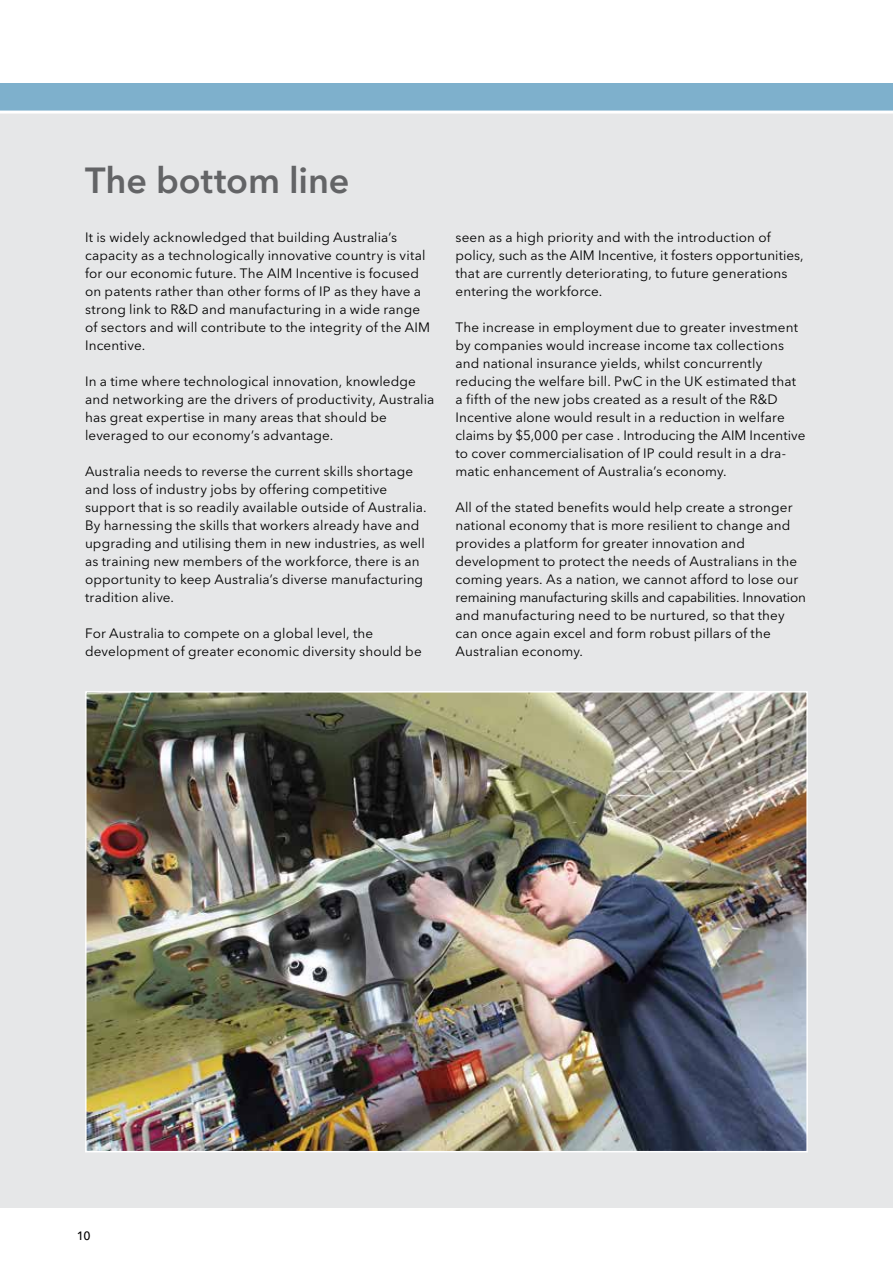
<style>
.page{position:relative;width:893px;height:1263px;background:#fff}
.page>*{position:absolute;margin:0;border:0;box-sizing:border-box;transform-origin:0 0}
.t1{font:600 36px "Avenir Next LT Pro";color:#636466}
.t2{font:13.5px/18px "Avenir Next LT Pro";letter-spacing:.01em;color:#000}
.t3{font:500 12px "Avenir Next LT Pro";color:#000}
</style>
<div class="page">
<div style="left:0;top:114px;width:893px;height:1094px;background:#e6e7e8"></div>
<div style="left:0;top:83px;width:893px;height:28px;background:#7eb0cc"></div>
<img style="left:88px;top:694px;width:717px;height:455px">
<div style="left:85px;top:691px;width:723px;height:461px;border:2px solid #fff"></div>
<h1 class="t1" style="left:85px;top:159px;width:266px">The bottom line</h1>
<p class="t2" style="left:85px;top:228px;width:347px">It is widely acknowledged that building Australia’s capacity as a technologically innovative country is vital for our economic future. The AIM Incentive is focused on patents rather than other forms of IP as they have a strong link to R&amp;D and manufacturing in a wide range of sectors and will contribute to the integrity of the AIM Incentive.</p>
<p class="t2" style="left:85px;top:372px;width:351px">In a time where technological innovation, knowledge and networking are the drivers of productivity, Australia has great expertise in many areas that should be leveraged to our economy’s advantage.</p>
<p class="t2" style="left:85px;top:462px;width:343px">Australia needs to reverse the current skills shortage and loss of industry jobs by offering competitive support that is so readily available outside of Australia.<br>By harnessing the skills that workers already have and upgrading and utilising them in new industries, as well as training new members of the workforce, there is an opportunity to keep Australia’s diverse manufacturing tradition alive.</p>
<p class="t2" style="left:85px;top:624px;width:338px">For Australia to compete on a global level, the development of greater economic diversity should be</p>
<p class="t2" style="left:455px;top:228px;width:350px">seen as a high priority and with the introduction of policy, such as the AIM Incentive, it fosters opportunities, that are currently deteriorating, to future generations entering the workforce.</p>
<p class="t2" style="left:455px;top:318px;width:351px">The increase in employment due to greater investment by companies would increase income tax collections and national insurance yields, whilst concurrently reducing the welfare bill. PwC in the UK estimated that a fifth of the new jobs created as a result of the R&amp;D Incentive alone would result in a reduction in welfare claims by $5,000 per case . Introducing the AIM Incentive to cover commercialisation of IP could result in a dra&shy;matic enhancement of Australia’s economy.</p>
<p class="t2" style="left:455px;top:498px;width:352px">All of the stated benefits would help create a stronger national economy that is more resilient to change and provides a platform for greater innovation and development to protect the needs of Australians in the coming years. As a nation, we cannot afford to lose our remaining manufacturing skills and capabilities. Innovation and manufacturing need to be nurtured, so that they can once again excel and form robust pillars of the Australian economy.</p>
<p class="t3" style="left:77px;top:1228px;width:15px">10</p>
</div>
